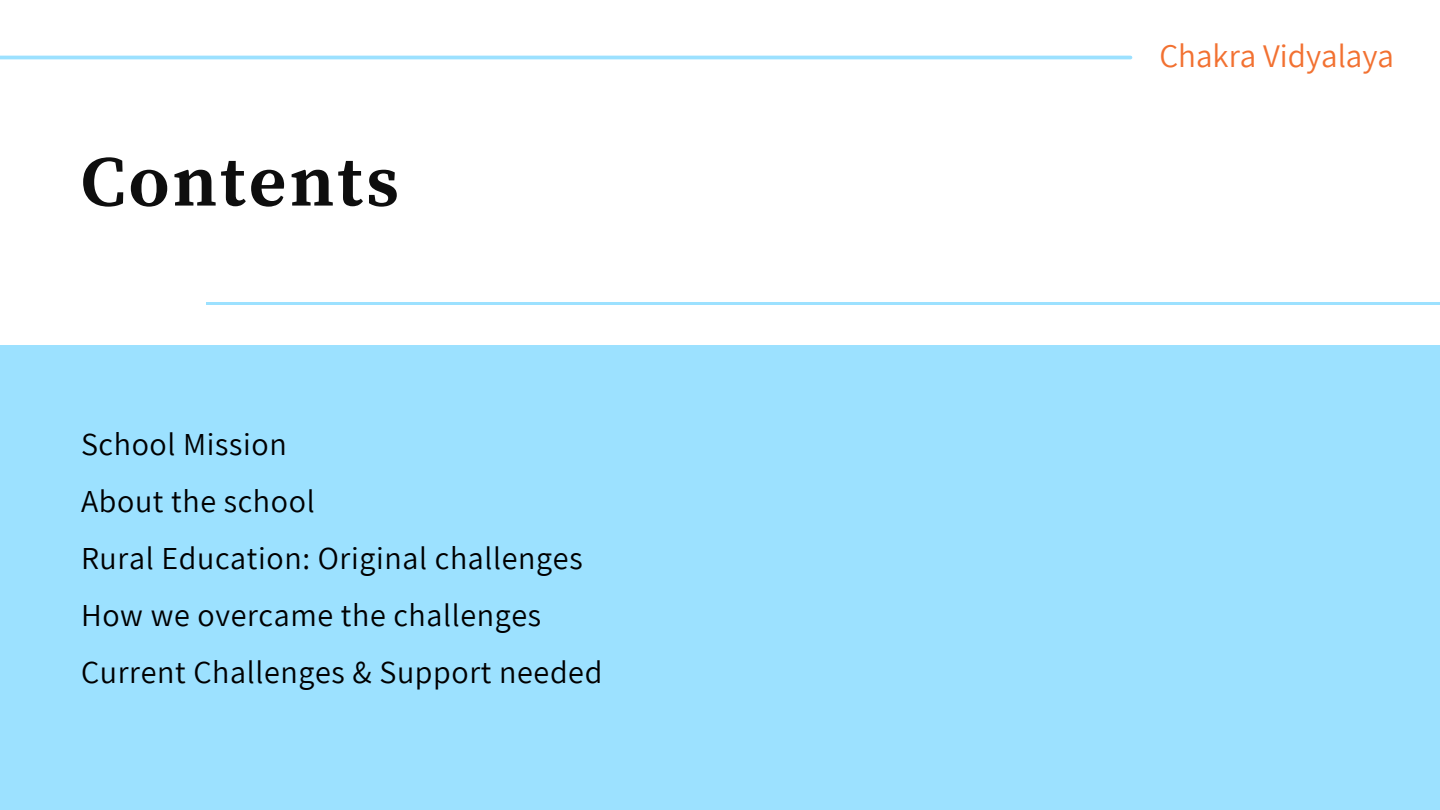
<style>
.page{position:relative;width:1440px;height:810px;background:#fff}
.page>*{position:absolute;margin:0;border:0;box-sizing:border-box;transform-origin:0 0}
.t1{font:700 72px "Source Serif Pro";letter-spacing:.04em;color:#0e0e0e}
.t2{font:33px "Assistant";color:#f27131}
.t3{font:32px "Assistant";letter-spacing:.02em;color:#000}
</style>
<div class="page">
<div style="left:0;top:345px;width:1440px;height:465px;background:#9ce1ff"></div>
<hr style="left:206px;top:302px;width:1234px;height:3px;background:#9ce1ff">
<hr style="left:0;top:56px;width:1131px;height:3px;background:#9ce1ff">
<p class="t1" style="left:81px;top:139px;width:320px">Contents</p>
<p class="t3" style="left:81px;top:423px;width:207px">School Mission</p>
<p class="t3" style="left:81px;top:480px;width:235px">About the school</p>
<p class="t3" style="left:81px;top:537px;width:503px">Rural Education: Original challenges</p>
<p class="t3" style="left:81px;top:594px;width:462px">How we overcame the challenges</p>
<p class="t3" style="left:81px;top:651px;width:523px">Current Challenges &amp; Support needed</p>
<p class="t2" style="left:1160px;top:33px;width:236px">Chakra Vidyalaya</p>
</div>
